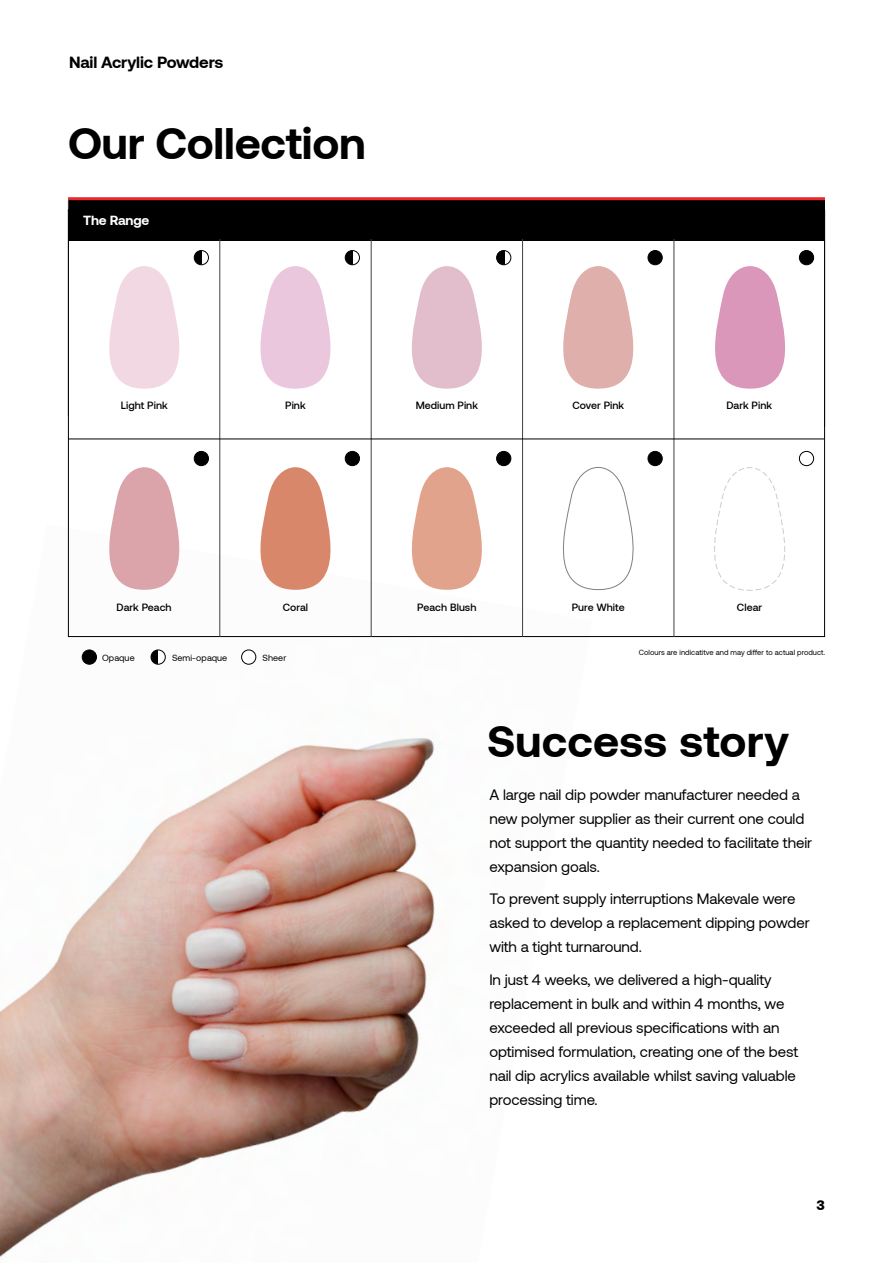
<style>
.page{position:relative;width:893px;height:1263px;background:#fff}
.page>*{position:absolute;margin:0;border:0;box-sizing:border-box;transform-origin:0 0}
.t1{font:700 45px "Aeonik";letter-spacing:-.005em;color:#000}
.t2{font:700 16.5px "Aeonik";letter-spacing:-.01em;color:#000}
.t3{font:15px/24px "Aeonik";letter-spacing:-.005em;color:#000}
.t4{font:700 13.5px "Aeonik";letter-spacing:-.01em;color:#fff}
.t5{font:900 13.5px "Aeonik";color:#000}
.t6{font:500 10.5px "Aeonik";letter-spacing:.005em;color:#000}
.t7{font:9px "Aeonik";letter-spacing:.005em;color:#000}
.t8{font:7.5px "Aeonik";letter-spacing:.005em;color:#000}
</style>
<div class="page">
<img style="left:0;top:524px;width:593px;height:733px">
<div style="left:68px;top:200px;width:757px;height:41px;background:#000"></div>
<hr style="left:68px;top:199px;width:1px;height:217px;background:#404040">
<svg style="left:109px;top:266px;width:71px;height:123px"></svg>
<svg style="left:260px;top:266px;width:71px;height:123px"></svg>
<svg style="left:412px;top:266px;width:70px;height:123px"></svg>
<svg style="left:563px;top:266px;width:71px;height:123px"></svg>
<svg style="left:93px;top:467px;width:102px;height:123px"></svg>
<svg style="left:715px;top:266px;width:70px;height:123px"></svg>
<hr style="left:68px;top:197px;width:757px;height:3px;background:#e62a2e">
<hr style="left:674px;top:239px;width:1px;height:398px;background:#404040">
<hr style="left:522px;top:239px;width:1px;height:398px;background:#404040">
<hr style="left:371px;top:239px;width:1px;height:398px;background:#404040">
<hr style="left:219px;top:239px;width:1px;height:398px;background:#404040">
<svg style="left:244px;top:467px;width:102px;height:123px"></svg>
<svg style="left:396px;top:467px;width:102px;height:123px"></svg>
<svg style="left:714px;top:467px;width:72px;height:124px"></svg>
<svg style="left:557px;top:467px;width:77px;height:123px"></svg>
<hr style="left:68px;top:439px;width:756px;height:1px;background:#000">
<div style="left:799px;top:451px;width:15px;height:15px;border:1px solid #000;border-radius:50%"></div>
<div style="left:194px;top:250px;width:7px;height:15px;background:#000"></div>
<div style="left:194px;top:250px;width:15px;height:15px;border:1px solid #000;border-radius:50%"></div>
<div style="left:345px;top:250px;width:7px;height:15px;background:#000"></div>
<div style="left:345px;top:250px;width:15px;height:15px;border:1px solid #000;border-radius:50%"></div>
<div style="left:497px;top:250px;width:7px;height:15px;background:#000"></div>
<div style="left:496px;top:250px;width:15px;height:15px;border:1px solid #000;border-radius:50%"></div>
<div style="left:648px;top:250px;width:14px;height:15px;background:#000;border-radius:7px"></div>
<div style="left:648px;top:250px;width:15px;height:15px;border:1px solid #000;border-radius:50%"></div>
<div style="left:799px;top:250px;width:15px;height:15px;background:#000;border-radius:7px"></div>
<div style="left:799px;top:250px;width:15px;height:15px;border:1px solid #000;border-radius:50%"></div>
<div style="left:194px;top:451px;width:14px;height:15px;background:#000;border-radius:7px"></div>
<div style="left:194px;top:451px;width:15px;height:15px;border:1px solid #000;border-radius:50%"></div>
<div style="left:345px;top:451px;width:14px;height:15px;background:#000;border-radius:7px"></div>
<div style="left:345px;top:451px;width:15px;height:15px;border:1px solid #000;border-radius:50%"></div>
<div style="left:497px;top:451px;width:14px;height:15px;background:#000;border-radius:7px"></div>
<div style="left:496px;top:451px;width:15px;height:15px;border:1px solid #000;border-radius:50%"></div>
<div style="left:648px;top:451px;width:14px;height:15px;background:#000;border-radius:7px"></div>
<div style="left:648px;top:451px;width:15px;height:15px;border:1px solid #000;border-radius:50%"></div>
<div style="left:82px;top:650px;width:14px;height:14px;background:#000;border-radius:50%"></div>
<div style="left:82px;top:650px;width:15px;height:15px;border:1px solid #000;border-radius:50%"></div>
<div style="left:151px;top:650px;width:14px;height:14px;background:#fff;border-radius:50%"></div>
<div style="left:151px;top:650px;width:7px;height:14px;background:#000"></div>
<div style="left:151px;top:650px;width:15px;height:15px;border:1px solid #000;border-radius:50%"></div>
<div style="left:242px;top:650px;width:14px;height:14px;background:#fff;border-radius:50%"></div>
<div style="left:241px;top:650px;width:15px;height:15px;border:1px solid #000;border-radius:50%"></div>
<p class="t2" style="left:69px;top:53px;width:156px">Nail Acrylic Powders</p>
<h1 class="t1" style="left:68px;top:117px;width:299px">Our Collection</h1>
<p class="t4" style="left:83px;top:212px;width:68px">The Range</p>
<p class="t6" style="left:121px;top:400px;width:48px">Light Pink</p>
<p class="t6" style="left:285px;top:400px;width:22px">Pink</p>
<p class="t6" style="left:416px;top:400px;width:64px">Medium Pink</p>
<p class="t6" style="left:572px;top:400px;width:53px">Cover Pink</p>
<p class="t6" style="left:726px;top:400px;width:47px">Dark Pink</p>
<p class="t6" style="left:117px;top:601px;width:57px">Dark Peach</p>
<p class="t6" style="left:283px;top:601px;width:27px">Coral</p>
<p class="t6" style="left:417px;top:601px;width:61px">Peach Blush</p>
<p class="t6" style="left:572px;top:601px;width:54px">Pure White</p>
<p class="t6" style="left:737px;top:601px;width:27px">Clear</p>
<p class="t7" style="left:102px;top:653px;width:34px">Opaque</p>
<p class="t7" style="left:172px;top:653px;width:57px">Semi-opaque</p>
<p class="t7" style="left:263px;top:653px;width:25px">Sheer</p>
<p class="t8" style="left:639px;top:648px;width:188px">Colours are indicatitve and may differ to actual product.</p>
<h1 class="t1" style="left:487px;top:715px;width:303px">Success story</h1>
<p class="t3" style="left:489px;top:782px;width:324px">A large nail dip powder manufacturer needed a new polymer supplier as their current one could not support the quantity needed to facilitate their expansion goals.</p>
<p class="t3" style="left:489px;top:887px;width:322px">To prevent supply interruptions Makevale were asked to develop a replacement dipping powder with a tight turnaround.</p>
<p class="t3" style="left:489px;top:967px;width:310px">In just 4 weeks, we delivered a high-quality replacement in bulk and within 4 months, we exceeded all previous specifications with an optimised formulation, creating one of the best nail dip acrylics available whilst saving valuable processing time.</p>
<p class="t5" style="left:817px;top:1197px;width:10px">3</p>
</div>
